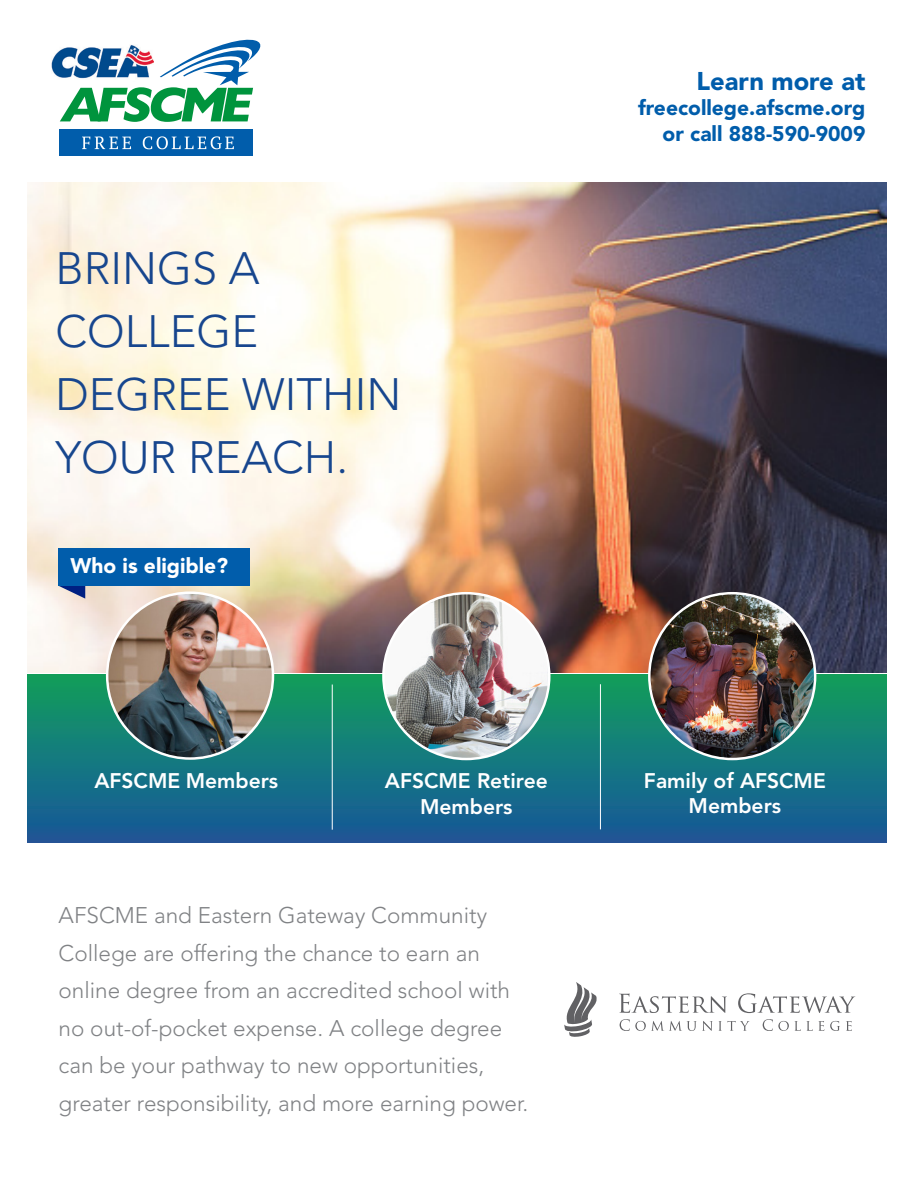
<style>
.page{position:relative;width:918px;height:1188px;background:#fff}
.page>*{position:absolute;margin:0;border:0;box-sizing:border-box;transform-origin:0 0}
.t1{font:300 45px/63px "Avenir LT Std";color:#17468e}
.t2{font:900 25.5px "Avenir LT Std";color:#015dab}
.t3{font:300 22.5px/37.5px "Avenir LT Std";color:#808285}
.t4{font:800 21px/25.2px "Avenir LT Std";color:#fff;text-align:center}
.t5{font:900 21px/25.2px "Avenir LT Std";color:#015dab;text-align:right}
.t6{font:900 21px "Avenir LT Std";color:#fff}
</style>
<div class="page">
<svg style="left:619px;top:994px;width:108px;height:19px"></svg>
<svg style="left:738px;top:993px;width:117px;height:20px"></svg>
<svg style="left:620px;top:1019px;width:93px;height:12px"></svg>
<svg style="left:719px;top:1021px;width:31px;height:10px"></svg>
<svg style="left:763px;top:1019px;width:61px;height:12px"></svg>
<svg style="left:830px;top:1021px;width:10px;height:10px"></svg>
<svg style="left:846px;top:1021px;width:6px;height:10px"></svg>
<svg style="left:564px;top:982px;width:33px;height:55px"></svg>
<img style="left:27px;top:182px;width:860px;height:490px">
<div style="left:27px;top:675px;width:860px;height:168px;background:linear-gradient(to bottom,#16a060,#19569a)"></div>
<img style="left:107px;top:593px;width:166px;height:166px;border-radius:83px">
<img style="left:383px;top:593px;width:166px;height:166px;border-radius:83px">
<img style="left:649px;top:593px;width:166px;height:166px;border-radius:81px">
<div style="left:60px;top:129px;width:193px;height:27px;background:#015dab"></div>
<svg style="left:60px;top:39px;width:201px;height:83px"></svg>
<svg style="left:82px;top:136px;width:49px;height:13px"></svg>
<svg style="left:143px;top:136px;width:91px;height:13px"></svg>
<hr style="left:332px;top:685px;width:1px;height:145px;background:#fff">
<hr style="left:600px;top:684px;width:1px;height:145px;background:#fff">
<svg style="left:58px;top:586px;width:27px;height:13px"></svg>
<div style="left:58px;top:548px;width:191px;height:38px;background:#015dab"></div>
<img style="left:51px;top:45px;width:103px;height:36px">
<p class="t1" style="left:56px;top:237px;width:348px">BRINGS A<br>COLLEGE<br>DEGREE WITHIN<br>YOUR REACH.</p>
<p class="t6" style="left:70px;top:553px;width:159px">Who is eligible?</p>
<p class="t2" style="left:697px;top:66px;width:170px">Learn more at</p>
<p class="t5" style="left:638px;top:95px;width:229px">freecollege.afscme.org or call 888-590-9009</p>
<p class="t4" style="left:94px;top:768px;width:185px">AFSCME Members</p>
<p class="t4" style="left:385px;top:768px;width:164px">AFSCME Retiree<br>Members</p>
<p class="t4" style="left:644px;top:768px;width:183px">Family of AFSCME<br>Members</p>
<p class="t3" style="left:59px;top:897px;width:471px">AFSCME and Eastern Gateway Community College are offering the chance to earn an online degree from an accredited school with no out-of-pocket expense. A college degree can be your pathway to new opportunities, greater responsibility, and more earning power.</p>
</div>
